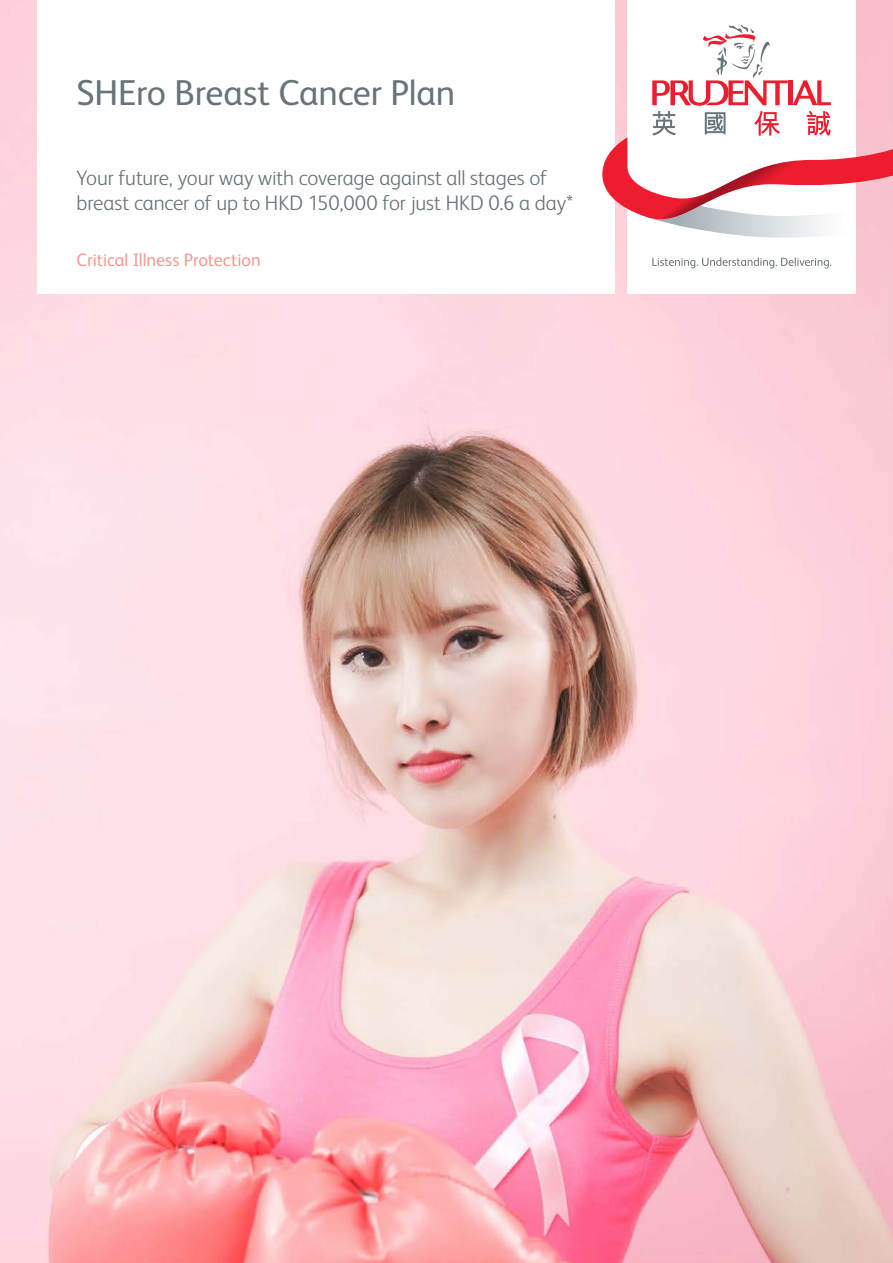
<style>
.page{position:relative;width:893px;height:1263px;background:#fff}
.page>*{position:absolute;margin:0;border:0;box-sizing:border-box;transform-origin:0 0}
.t1{font:36px "FS Albert Pro";letter-spacing:-.01em;color:#68737a}
.t2{font:300 21px/25.5px "FS Albert Pro";letter-spacing:-.005em;color:#68737a}
.t3{font:18px "FS Albert Pro";letter-spacing:-.005em;color:#f69994}
</style>
<div class="page">
<img style="left:0;top:0;width:893px;height:1263px">
<div style="left:37px;top:0;width:578px;height:293px;background:#fff"></div>
<div style="left:627px;top:0;width:229px;height:293px;background:#fff"></div>
<svg style="left:652px;top:257px;width:179px;height:11px"></svg>
<svg style="left:602px;top:25px;width:291px;height:213px"></svg>
<h1 class="t1" style="left:77px;top:67px;width:380px">SHEro Breast Cancer Plan</h1>
<p class="t2" style="left:77px;top:163px;width:498px">Your future, your way with coverage against all stages of breast cancer of up to HKD 150,000 for just HKD 0.6 a day*</p>
<p class="t3" style="left:77px;top:247px;width:186px">Critical Illness Protection</p>
</div>
